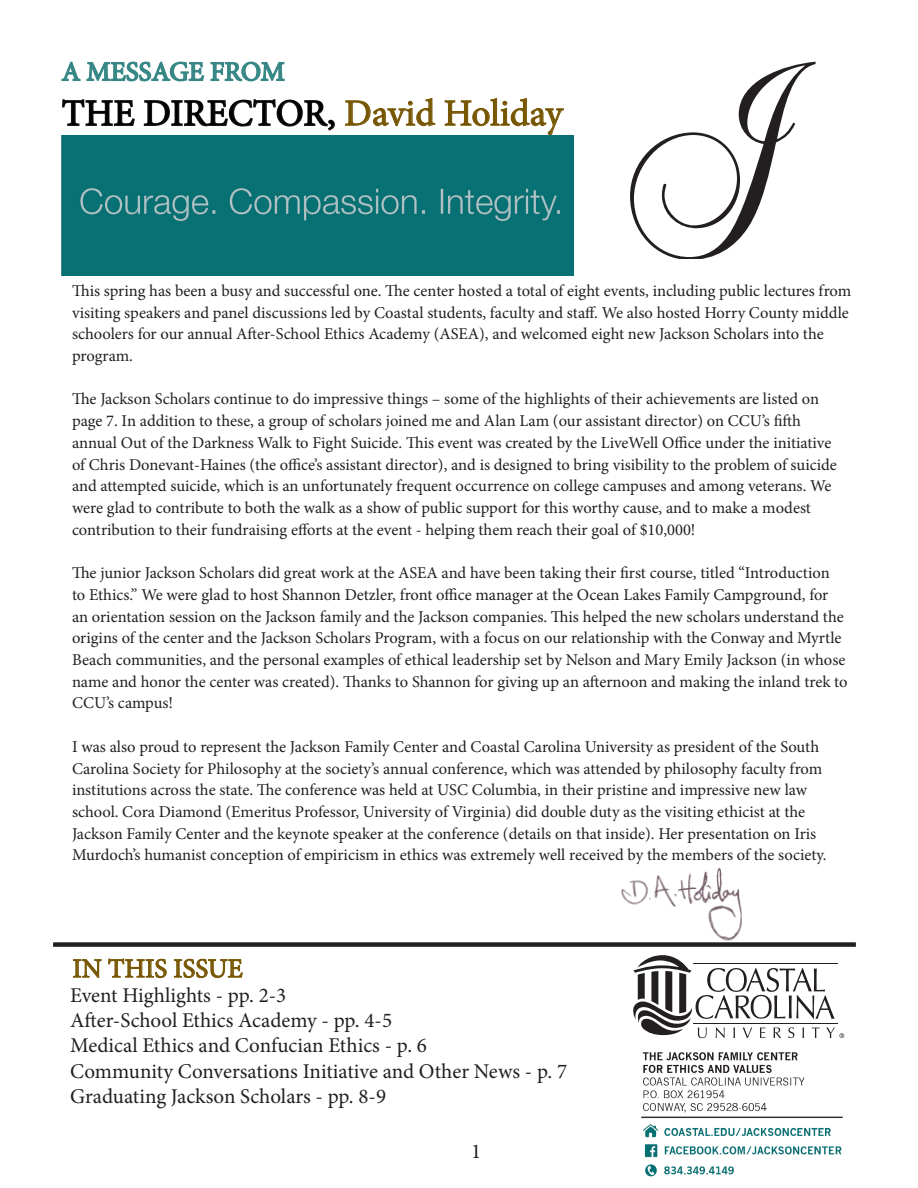
<style>
.page{position:relative;width:918px;height:1188px;background:#fff}
.page>*{position:absolute;margin:0;border:0;box-sizing:border-box;transform-origin:0 0}
.t1{font:37.5px "Minion Pro";color:#000}
.t2{font:27px "Minion Pro";color:#368785}
.t3{font:27px "Minion Pro";color:#765500}
.t4{font:21px "Minion Pro";color:#231f20}
.t5{font:16.5px/21.8px "Minion Pro";letter-spacing:-.005em;color:#231f20}
.s1{color:#765500}
</style>
<div class="page">
<svg style="left:73px;top:959px;width:29px;height:19px"></svg>
<svg style="left:108px;top:958px;width:59px;height:20px"></svg>
<svg style="left:174px;top:959px;width:69px;height:19px"></svg>
<div style="left:53px;top:942px;width:803px;height:5px;background:#231f20"></div>
<svg style="left:61px;top:61px;width:275px;height:215px"></svg>
<svg style="left:345px;top:98px;width:91px;height:28px"></svg>
<svg style="left:444px;top:98px;width:120px;height:38px"></svg>
<div style="left:62px;top:136px;width:512px;height:139px;background:#077173"></div>
<img style="left:641px;top:1052px;width:202px;height:125px">
<svg style="left:633px;top:955px;width:211px;height:83px"></svg>
<img style="left:621px;top:868px;width:121px;height:73px">
<svg style="left:630px;top:62px;width:186px;height:197px"></svg>
<p class="t2" style="left:62px;top:54px;width:225px">A MESSAGE FROM</p>
<p class="t1" style="left:62px;top:88px;width:503px">THE DIRECTOR, <span class="s1">David Holiday</span></p>
<p class="t5" style="left:72px;top:280px;width:781px">This spring has been a busy and successful one. The center hosted a total of eight events, including public lectures from visiting speakers and panel discussions led by Coastal students, faculty and staff. We also hosted Horry County middle schoolers for our annual After-School Ethics Academy (ASEA), and welcomed eight new Jackson Scholars into the program.</p>
<p class="t5" style="left:72px;top:388px;width:766px">The Jackson Scholars continue to do impressive things – some of the highlights of their achievements are listed on page 7. In addition to these, a group of scholars joined me and Alan Lam (our assistant director) on CCU’s fifth annual Out of the Darkness Walk to Fight Suicide. This event was created by the LiveWell Office under the initiative of Chris Donevant-Haines (the office’s assistant director), and is designed to bring visibility to the problem of suicide and attempted suicide, which is an unfortunately frequent occurrence on college campuses and among veterans. We were glad to contribute to both the walk as a show of public support for this worthy cause, and to make a modest contribution to their fundraising efforts at the event - helping them reach their goal of $10,000!</p>
<p class="t5" style="left:72px;top:562px;width:777px">The junior Jackson Scholars did great work at the ASEA and have been taking their first course, titled “Introduction<br>to Ethics.” We were glad to host Shannon Detzler, front office manager at the Ocean Lakes Family Campground, for an orientation session on the Jackson family and the Jackson companies. This helped the new scholars understand the origins of the center and the Jackson Scholars Program, with a focus on our relationship with the Conway and Myrtle Beach communities, and the personal examples of ethical leadership set by Nelson and Mary Emily Jackson (in whose name and honor the center was created). Thanks to Shannon for giving up an afternoon and making the inland trek to CCU’s campus!</p>
<p class="t5" style="left:72px;top:736px;width:756px">I was also proud to represent the Jackson Family Center and Coastal Carolina University as president of the South Carolina Society for Philosophy at the society’s annual conference, which was attended by philosophy faculty from institutions across the state. The conference was held at USC Columbia, in their pristine and impressive new law school. Cora Diamond (Emeritus Professor, University of Virginia) did double duty as the visiting ethicist at the Jackson Family Center and the keynote speaker at the conference (details on that inside). Her presentation on Iris Murdoch’s humanist conception of empiricism in ethics was extremely well received by the members of the society.</p>
<h2 class="t3" style="left:73px;top:951px;width:172px">IN THIS ISSUE</h2>
<p class="t4" style="left:70px;top:981px;width:218px">Event Highlights - pp. 2-3</p>
<p class="t4" style="left:70px;top:1006px;width:323px">After-School Ethics Academy - pp. 4-5</p>
<p class="t4" style="left:70px;top:1032px;width:358px">Medical Ethics and Confucian Ethics - p. 6</p>
<p class="t4" style="left:70px;top:1057px;width:499px">Community Conversations Initiative and Other News - p. 7</p>
<p class="t4" style="left:70px;top:1082px;width:317px">Graduating Jackson Scholars - pp. 8-9</p>
<p class="t4" style="left:471px;top:1137px;width:12px">1</p>
</div>
